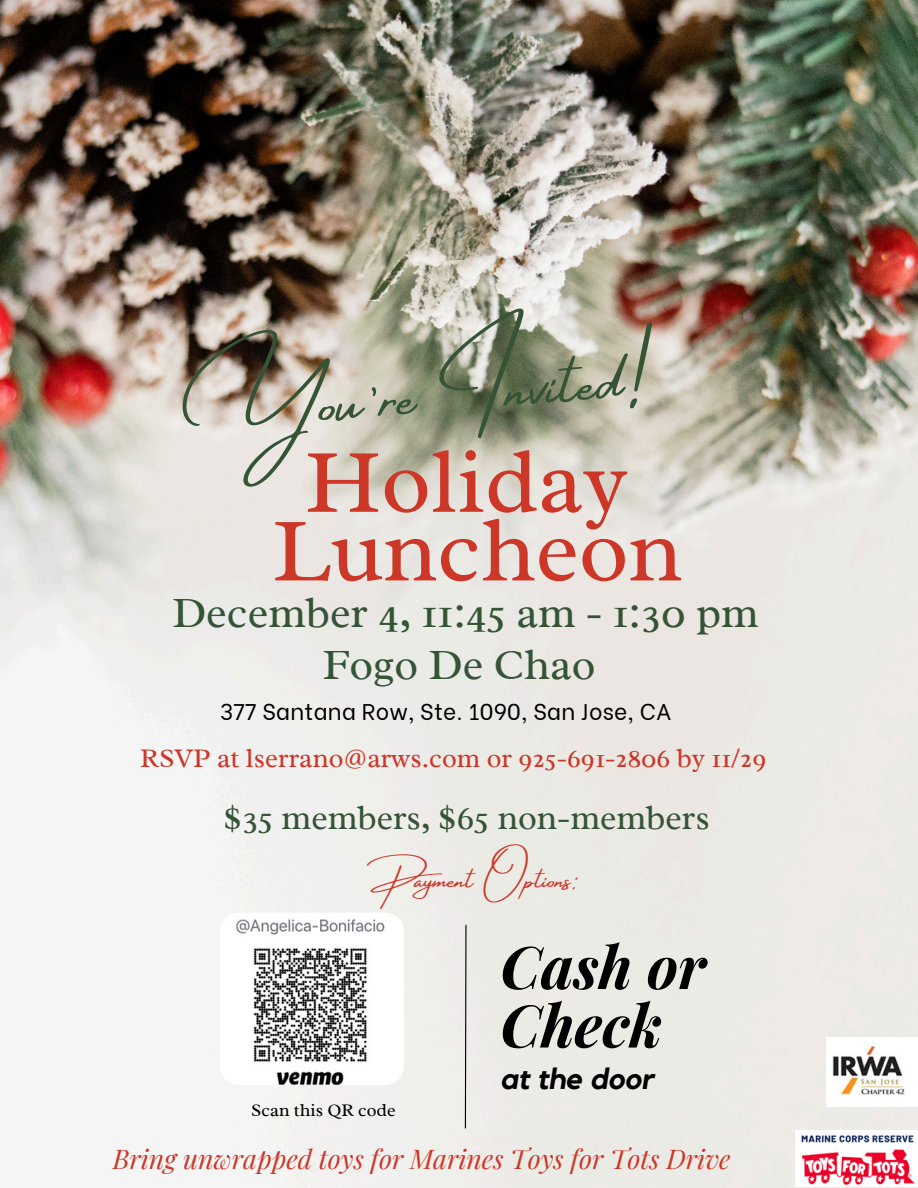
<style>
.page{position:relative;width:918px;height:1188px;background:#fff}
.page>*{position:absolute;margin:0;border:0;box-sizing:border-box;transform-origin:0 0}
.t1{font:91.8px/68.7px "Radley";color:#cd3728;text-align:center}
.t2{font:64.35px "Amsterdam Four";color:#355435}
.t3{font:italic 700 58.95px/58.5px "Playfair Display";color:#000}
.t4{font:43.8px "Radley";color:#355435}
.t5{font:34.8px "Radley";color:#355435}
.t6{font:italic 700 29.25px "Kollektif";color:#000}
.t7{font:27.3px "Radley";color:#cd3728}
.t8{font:26.85px "Amsterdam Four";letter-spacing:.01em;color:#cd3728}
.t9{font:italic 26.55px "Playfair Display";color:#cd3728}
.t10{font:22.65px "Be Vietnam";letter-spacing:.01em;color:#000}
.t11{font:18px "Radley";color:#000}
</style>
<div class="page">
<img style="left:0;top:0;width:918px;height:1188px">
<svg style="left:464px;top:924px;width:3px;height:206px"></svg>
<img style="left:795px;top:1131px;width:123px;height:56px">
<img style="left:826px;top:1038px;width:92px;height:68px">
<img style="left:220px;top:913px;width:184px;height:172px;border-radius:19px">
<p class="t2" style="left:185px;top:381px;width:452px;rotate:-5deg">You’re Invited!</p>
<p class="t1" style="left:272px;top:447px;width:412px">Holiday<br>Luncheon</p>
<h4 class="t4" style="left:172px;top:584px;width:588px">December 4, 11:45 am - 1:30 pm</h4>
<h5 class="t4" style="left:323px;top:636px;width:274px">Fogo De Chao</h5>
<p class="t10" style="left:220px;top:693px;width:453px">377 Santana Row, Ste. 1090, San Jose, CA</p>
<p class="t7" style="left:140px;top:741px;width:628px">RSVP at lserrano@arws.com or 925-691-2806 by 11/29</p>
<p class="t5" style="left:224px;top:795px;width:487px">$35 members, $65 non-members</p>
<p class="t8" style="left:378px;top:865px;width:200px">Payment Options:</p>
<h6 class="t11" style="left:251px;top:1098px;width:146px">Scan this QR code</h6>
<p class="t3" style="left:500px;top:935px;width:207px">Cash or<br>Check</p>
<h2 class="t6" style="left:500px;top:1066px;width:155px">at the door</h2>
<p class="t9" style="left:113px;top:1140px;width:619px">Bring unwrapped toys for Marines Toys for Tots Drive</p>
</div>
